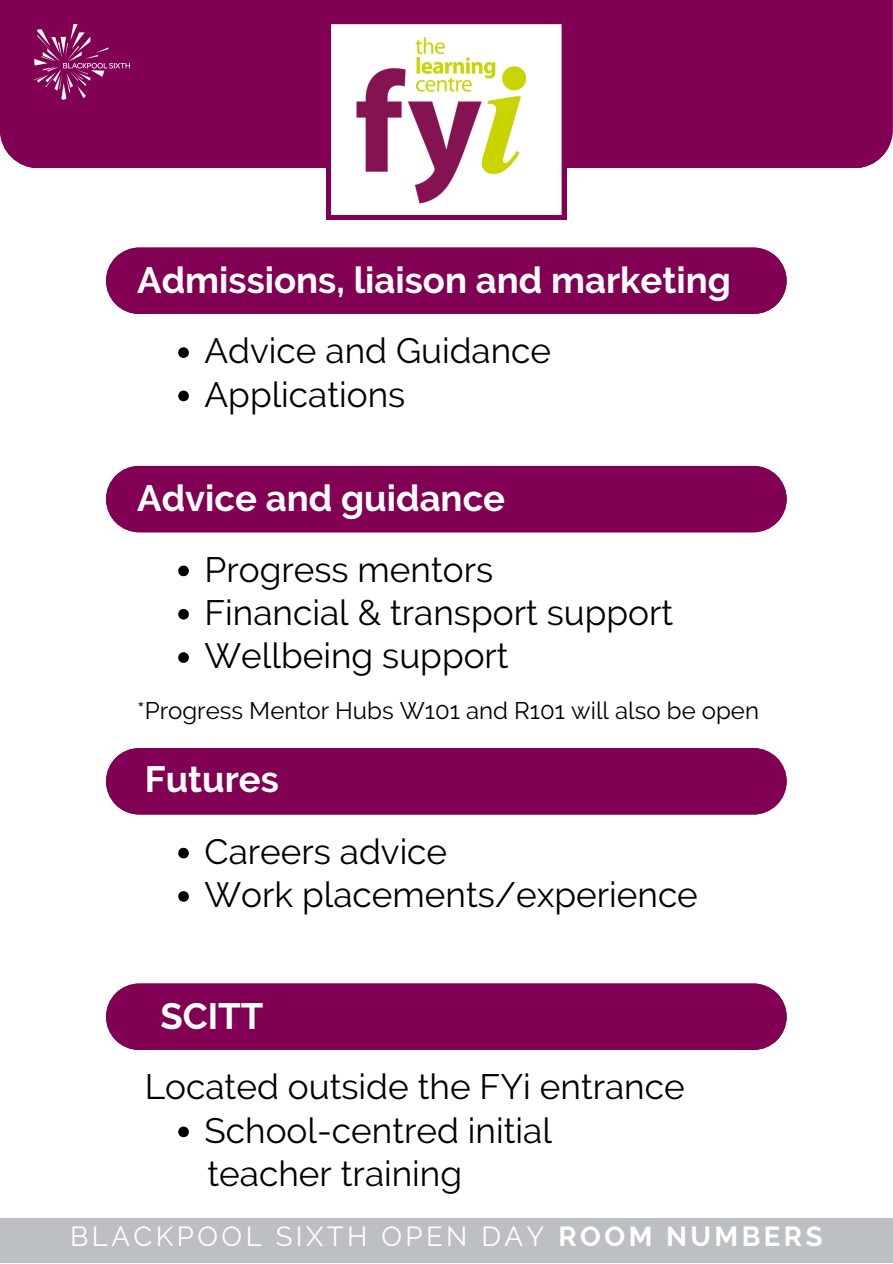
<style>
.page{position:relative;width:893px;height:1264px;background:#fff}
.page>*{position:absolute;margin:0;border:0;box-sizing:border-box;transform-origin:0 0}
.t1{font:700 36.45px "Raleway";color:#fff}
.t2{font:35.1px "Raleway";color:#000}
.t3{font:27.45px "Raleway";letter-spacing:.125em;color:#fff}
.t4{font:24px "Raleway";color:#000}
.s1{font-weight:700}
</style>
<div class="page">
<div style="left:0;top:1217px;width:892px;height:45px;background:#bdc0c2"></div>
<div style="left:106px;top:247px;width:680px;height:67px;background:#810053"></div>
<div style="left:0;top:0;width:892px;height:168px;background:#810053"></div>
<img style="left:34px;top:25px;width:96px;height:74px">
<div style="left:106px;top:466px;width:680px;height:66px;background:#810053"></div>
<div style="left:106px;top:983px;width:680px;height:66px;background:#810053"></div>
<svg style="left:326px;top:20px;width:240px;height:199px"></svg>
<img style="left:332px;top:30px;width:213px;height:181px">
<svg style="left:178px;top:347px;width:11px;height:11px"></svg>
<svg style="left:178px;top:390px;width:11px;height:11px"></svg>
<svg style="left:178px;top:565px;width:11px;height:11px"></svg>
<svg style="left:178px;top:609px;width:11px;height:10px"></svg>
<svg style="left:178px;top:652px;width:11px;height:11px"></svg>
<svg style="left:178px;top:1126px;width:11px;height:11px"></svg>
<div style="left:106px;top:748px;width:680px;height:66px;background:#810053"></div>
<svg style="left:178px;top:847px;width:11px;height:11px"></svg>
<svg style="left:178px;top:891px;width:11px;height:10px"></svg>
<p class="t1" style="left:137px;top:258px;width:595px">Admissions, liaison and marketing</p>
<p class="t2" style="left:204px;top:330px;width:348px">Advice and Guidance</p>
<p class="t2" style="left:204px;top:373px;width:202px">Applications</p>
<p class="t1" style="left:137px;top:476px;width:369px">Advice and guidance</p>
<p class="t2" style="left:204px;top:548px;width:290px">Progress mentors</p>
<p class="t2" style="left:204px;top:592px;width:470px">Financial &amp; transport support</p>
<p class="t2" style="left:204px;top:635px;width:306px">Wellbeing support</p>
<p class="t4" style="left:137px;top:696px;width:623px">*Progress Mentor Hubs W101 and R101 will also be open</p>
<p class="t1" style="left:145px;top:757px;width:136px">Futures</p>
<p class="t2" style="left:204px;top:830px;width:244px">Careers advice</p>
<p class="t2" style="left:204px;top:874px;width:495px">Work placements/experience</p>
<p class="t1" style="left:160px;top:994px;width:104px">SCITT</p>
<p class="t2" style="left:145px;top:1066px;width:541px">Located outside the FYi entrance</p>
<p class="t2" style="left:204px;top:1109px;width:349px">School-centred initial</p>
<p class="t2" style="left:207px;top:1152px;width:256px">teacher training</p>
<p class="t3" style="left:70px;top:1220px;width:753px">BLACKPOOL SIXTH OPEN DAY <span class="s1">ROOM NUMBERS</span></p>
</div>
